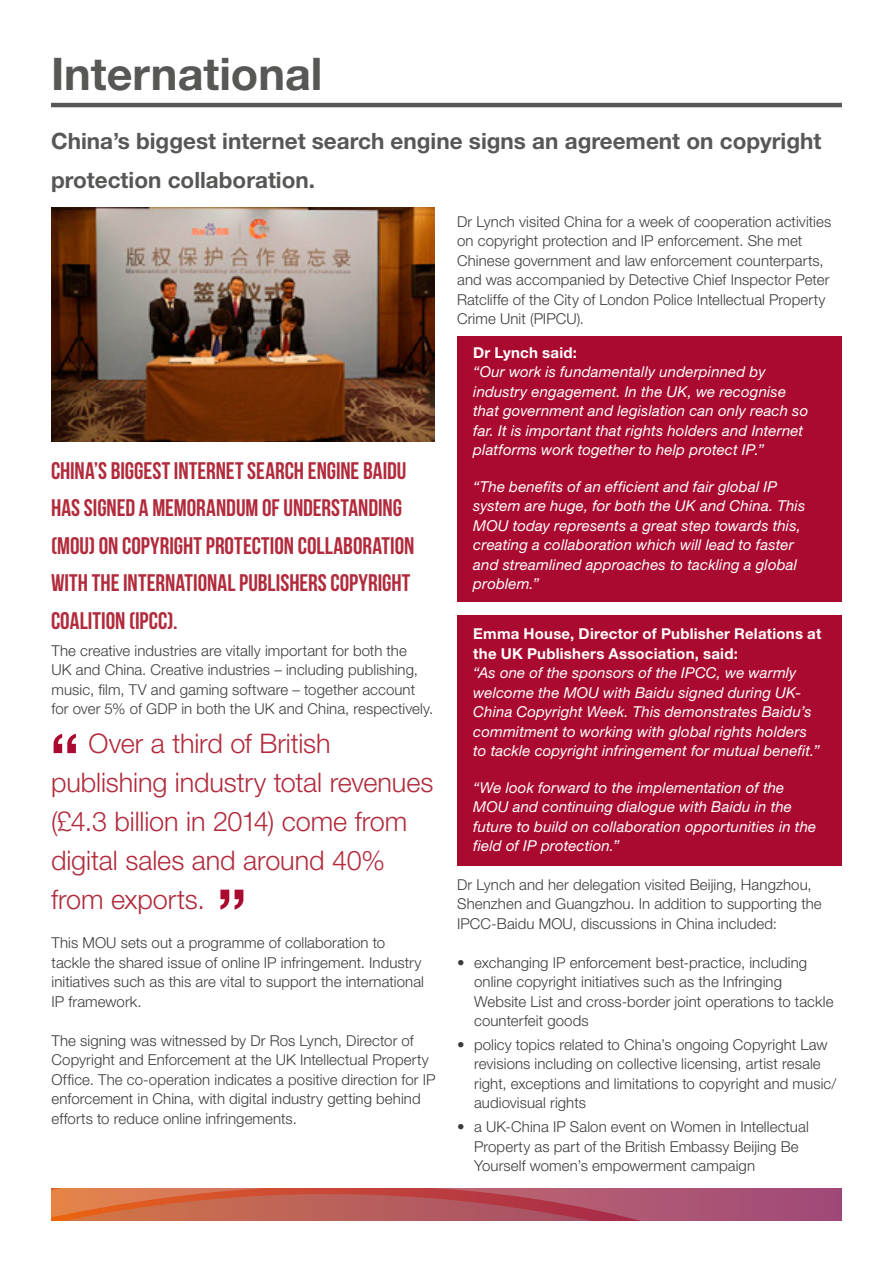
<style>
.page{position:relative;width:893px;height:1263px;background:#fff}
.page>*{position:absolute;margin:0;border:0;box-sizing:border-box;transform-origin:0 0}
.Heading_1{font:700 45px "Helvetica Neue LT Std";color:#575756}
.t1{font:300 27px/39px "Helvetica Neue LT Std";letter-spacing:-.005em;color:#b22b3c}
._1st_Paragraph_Headi{font:24px/37.5px "Bebas Neue";color:#b22b3c}
.Heading_2{font:700 22.5px/39px "Helvetica Neue LT Std";color:#575756}
.Body{font:300 15px/19.5px "Helvetica Neue LT Std";letter-spacing:.005em;color:#3c3c3b}
.t2{font:italic 15px/19.5px "Helvetica Neue LT Std";letter-spacing:.01em;color:#fff}
.t3{font:700 15px/19.5px "Helvetica Neue LT Std";letter-spacing:.015em;color:#fff}
</style>
<div class="page">
<svg style="left:51px;top:1188px;width:791px;height:32px;background:#ba5a5b"></svg>
<hr style="left:51px;top:103px;width:791px;height:4px;background:#575756">
<img style="left:52px;top:207px;width:383px;height:234px">
<div style="left:457px;top:337px;width:385px;height:265px;background:#aa0a2f"></div>
<div style="left:457px;top:616px;width:385px;height:250px;background:#aa0a2f"></div>
<svg style="left:54px;top:734px;width:22px;height:19px"></svg>
<svg style="left:220px;top:890px;width:23px;height:20px"></svg>
<p class="Heading_1" style="left:51px;top:46px;width:273px">International</p>
<p class="Heading_2" style="left:51px;top:121px;width:772px">China’s biggest internet search engine signs an agreement on copyright protection collaboration.</p>
<p class="_1st_Paragraph_Headi" style="left:51px;top:451px;width:365px">CHINA’S BIGGEST INTERNET SEARCH ENGINE BAIDU HAS SIGNED A MEMORANDUM OF UNDERSTANDING (MOU) ON COPYRIGHT PROTECTION COLLABORATION WITH THE INTERNATIONAL PUBLISHERS COPYRIGHT COALITION (IPCC).</p>
<p class="Body" style="left:52px;top:640px;width:383px">The creative industries are vitally important for both the<br>UK and China. Creative industries – including publishing, music, film, TV and gaming software – together account for over 5% of GDP in both the UK and China, respectively.</p>
<p class="t1" style="left:51px;top:723px;width:384px;text-indent:38px">Over a third of British publishing industry total revenues (£4.3 billion in 2014) come from digital sales and around 40% from exports.</p>
<p class="Body" style="left:52px;top:933px;width:374px">This MOU sets out a programme of collaboration to tackle the shared issue of online IP infringement. Industry initiatives such as this are vital to support the international IP framework.</p>
<p class="Body" style="left:52px;top:1030px;width:385px">The signing was witnessed by Dr Ros Lynch, Director of Copyright and Enforcement at the UK Intellectual Property Office. The co-operation indicates a positive direction for IP enforcement in China, with digital industry getting behind efforts to reduce online infringements.</p>
<p class="Body" style="left:457px;top:211px;width:376px">Dr Lynch visited China for a week of cooperation activities on copyright protection and IP enforcement. She met Chinese government and law enforcement counterparts, and was accompanied by Detective Chief Inspector Peter Ratcliffe of the City of London Police Intellectual Property Crime Unit (PIPCU).</p>
<p class="t3" style="left:473px;top:342px;width:105px">Dr Lynch said:</p>
<p class="t2" style="left:473px;top:362px;width:336px">“Our work is fundamentally underpinned by industry engagement. In the UK, we recognise that government and legislation can only reach so far. It is important that rights holders and Internet platforms work together to help protect IP.”</p>
<p class="t2" style="left:473px;top:476px;width:333px">“The benefits of an efficient and fair global IP system are huge, for both the UK and China. This MOU today represents a great step towards this, creating a collaboration which will lead to faster and streamlined approaches to tackling a global problem.”</p>
<p class="t3" style="left:473px;top:623px;width:350px">Emma House, Director of Publisher Relations at the UK Publishers Association, said:</p>
<p class="t2" style="left:473px;top:663px;width:348px">“As one of the sponsors of the IPCC, we warmly welcome the MOU with Baidu signed during UK-China Copyright Week. This demonstrates Baidu’s commitment to working with global rights holders to tackle copyright infringement for mutual benefit.”</p>
<p class="t2" style="left:473px;top:777px;width:344px">“We look forward to the implementation of the MOU and continuing dialogue with Baidu in the future to build on collaboration opportunities in the field of IP protection.”</p>
<p class="Body" style="left:457px;top:874px;width:366px">Dr Lynch and her delegation visited Beijing, Hangzhou,<br>Shenzhen and Guangzhou. In addition to supporting the<br>IPCC-Baidu MOU, discussions in China included:</p>
<p class="Body" style="left:474px;top:952px;width:361px;text-indent:-17px">• exchanging IP enforcement best-practice, including online copyright initiatives such as the Infringing Website List and cross-border joint operations to tackle counterfeit goods</p>
<p class="Body" style="left:474px;top:1034px;width:364px;text-indent:-17px">• policy topics related to China’s ongoing Copyright Law revisions including on collective licensing, artist resale right, exceptions and limitations to copyright and music/ audiovisual rights</p>
<p class="Body" style="left:474px;top:1117px;width:336px;text-indent:-17px">• a UK-China IP Salon event on Women in Intellectual<br>Property as part of the British Embassy Beijing Be<br>Yourself women’s empowerment campaign</p>
</div>
